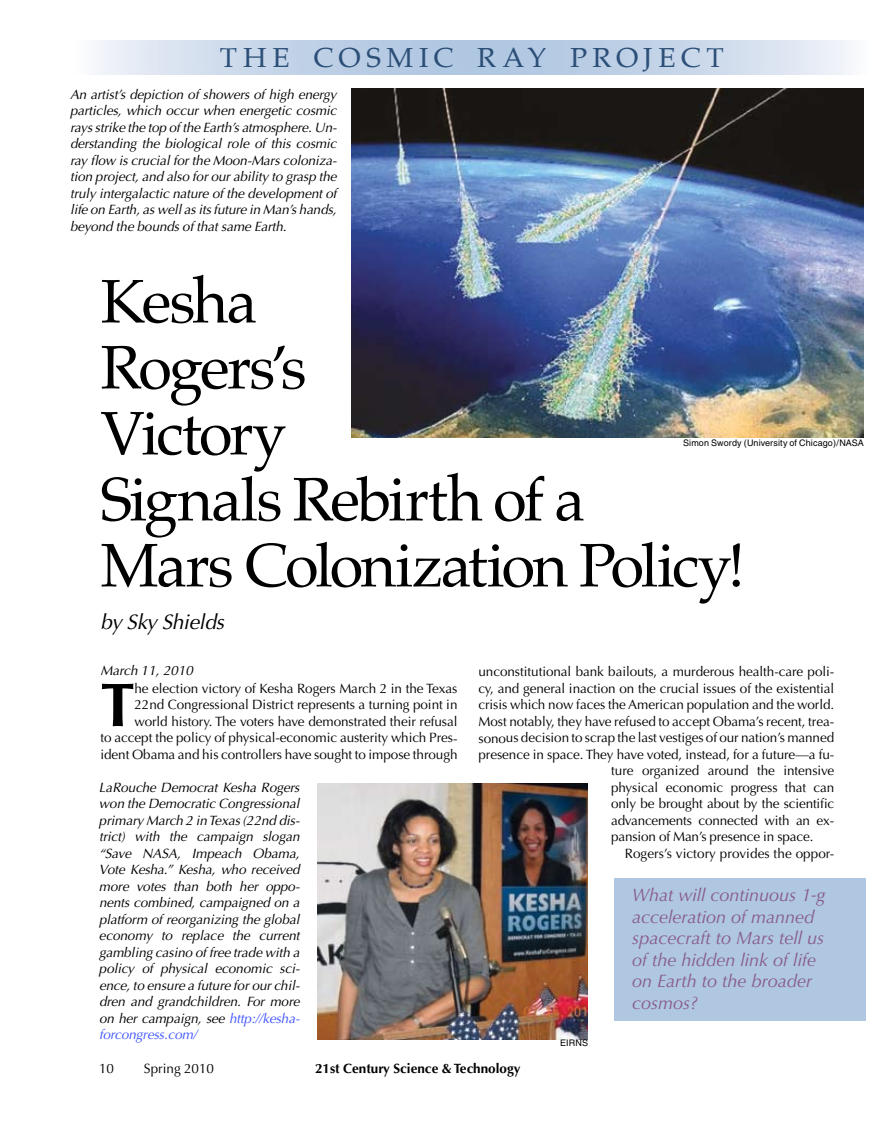
<style>
.page{position:relative;width:891px;height:1134px;background:#fff}
.page>*{position:absolute;margin:0;border:0;box-sizing:border-box;transform-origin:0 0}
.t1{font:700 61.65px "Optima";color:#000}
.t2{font:61.5px/66px "Palatino";letter-spacing:-.045em;color:#000}
.t3{font:27px "Palatino";letter-spacing:.18em;color:#2c4f78;scale:1.05 1}
.t4{font:italic 21px "Optima";letter-spacing:-.015em;color:#000}
.t5{font:italic 18px/21.6px "Optima";color:#875b89}
.t6{font:italic 13.5px/16.5px "Optima";letter-spacing:-.005em;color:#000;text-align:justify}
.t7{font:13.5px/16.5px "Optima";letter-spacing:-.005em;color:#000;text-align:right}
.t8{font:700 13.5px "Optima";color:#000}
.t9{font:9px "Helvetica";letter-spacing:.01em;color:#000}
.s1{color:#4055ff}
</style>
<div class="page">
<div style="left:614px;top:878px;width:252px;height:142px;background:#b0c7e1"></div>
<svg style="left:95px;top:41px;width:755px;height:33px;background:#c8d7e9"></svg>
<img style="left:351px;top:88px;width:513px;height:349px">
<img style="left:318px;top:783px;width:270px;height:257px">
<h3 class="t3" style="left:220px;top:42px;width:481px">THE COSMIC RAY PROJECT</h3>
<p class="t6" style="left:70px;top:86px;width:268px">An artist’s depiction of showers of high energy particles, which occur when energetic cosmic rays strike the top of the Earth’s atmosphere. Un&shy;derstanding the biological role of this cosmic ray flow is crucial for the Moon-Mars coloniza&shy;tion project, and also for our ability to grasp the truly intergalactic nature of the development of life on Earth, as well as its future in Man’s hands, beyond the bounds of that same Earth.</p>
<h2 class="t2" style="left:100px;top:270px;width:647px">Kesha<br>Rogers’s<br>Victory<br>Signals Rebirth of a<br>Mars Colonization Policy!</h2>
<h3 class="t4" style="left:100px;top:609px;width:125px">by Sky Shields</h3>
<p class="t9" style="left:683px;top:438px;width:182px">Simon Swordy (University of Chicago)/NASA</p>
<p class="t6" style="left:100px;top:662px;width:94px">March 11, 2010</p>
<h1 class="t1" style="left:100px;top:669px;width:36px">T</h1>
<p class="t7" style="left:101px;top:680px;width:359px">he election victory of Kesha Rogers March 2 in the Texas<br>22nd Congressional District represents a turning point in world history. The voters have demonstrated their refusal<br>to accept the policy of physical-economic austerity which Pres&shy;ident Obama and his controllers have sought to impose through</p>
<p class="t6" style="left:99px;top:779px;width:202px">LaRouche Democrat Kesha Rogers won the Democratic Congressional primary March 2 inTexas (22nd dis&shy;trict) with the campaign slogan “Save NASA, Impeach Obama, Vote Kesha.” Kesha, who received more votes than both her oppo&shy;nents combined, campaigned on a platform of reorganizing the global economy to replace the current gambling casino of free trade with a policy of physical economic sci&shy;ence, to ensure a future for our chil&shy;dren and grandchildren. For more on her campaign, see <span class="s1">http://kesha&shy;forcongress.com/</span></p>
<p class="t7" style="left:479px;top:664px;width:357px">unconstitutional bank bailouts, a murderous health-care poli-</p>
<p class="t7" style="left:478px;top:680px;width:357px">cy, and general inaction on the crucial issues of the existential</p>
<p class="t7" style="left:478px;top:697px;width:357px">crisis which now faces the American population and the world.</p>
<p class="t7" style="left:478px;top:713px;width:357px">Most notably, they have refused to accept Obama’s recent, trea-</p>
<p class="t7" style="left:478px;top:730px;width:357px">sonous decision to scrap the last vestiges of our nation’s manned</p>
<p class="t7" style="left:478px;top:746px;width:357px">presence in space. They have voted, instead, for a future—a fu-</p>
<p class="t7" style="left:611px;top:763px;width:225px">ture organized around the intensive</p>
<p class="t7" style="left:611px;top:779px;width:225px">physical economic progress that can</p>
<p class="t7" style="left:611px;top:796px;width:225px">only be brought about by the scientific</p>
<p class="t7" style="left:611px;top:812px;width:225px">advancements connected with an ex-</p>
<p class="t7" style="left:611px;top:829px;width:204px">pansion of Man’s presence in space.</p>
<p class="t7" style="left:625px;top:845px;width:211px">Rogers’s victory provides the oppor-</p>
<p class="t9" style="left:560px;top:1038px;width:29px">EIRNS</p>
<h3 class="t5" style="left:632px;top:884px;width:195px">What will continuous 1-g acceleration of manned spacecraft to Mars tell us of the hidden link of life on Earth to the broader cosmos?</h3>
<p class="t7" style="left:99px;top:1060px;width:17px">10</p>
<p class="t7" style="left:144px;top:1060px;width:72px">Spring 2010</p>
<p class="t8" style="left:315px;top:1060px;width:207px">21st Century Science &amp; Technology</p>
</div>
